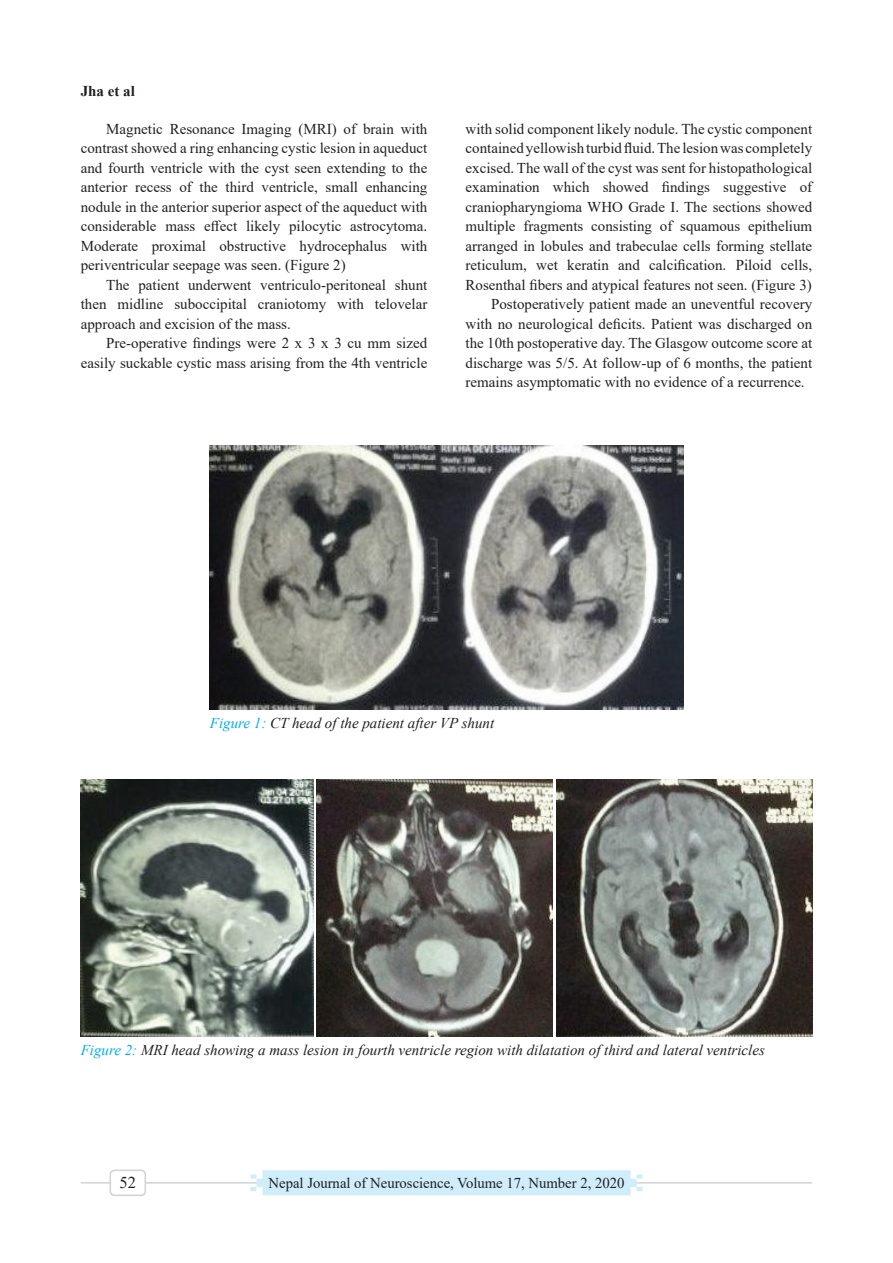
<style>
.page{position:relative;width:893px;height:1263px;background:#fff}
.page>*{position:absolute;margin:0;border:0;box-sizing:border-box;transform-origin:0 0}
.t1{font:16.5px "Times New Roman";color:#231f20}
.t2{font:15px/19.5px "Times New Roman";color:#231f20;text-align:justify}
.t3{font:italic 15px "Times New Roman";color:#231f20}
.t4{font:700 15px "Times New Roman";color:#231f20}
.s1{color:#00aeef}
</style>
<div class="page">
<hr style="left:81px;top:1182px;width:731px;height:1px;background:#d1d2d4">
<svg style="left:244px;top:1170px;width:404px;height:25px;background:#d2eefb"></svg>
<div style="left:110px;top:1170px;width:35px;height:25px;background:#fff;border-radius:4px"></div>
<div style="left:110px;top:1169px;width:36px;height:27px;border:2px solid #d1d2d4;border-radius:4px"></div>
<img style="left:210px;top:445px;width:473px;height:264px">
<img style="left:81px;top:779px;width:232px;height:257px">
<img style="left:317px;top:779px;width:235px;height:257px">
<img style="left:556px;top:779px;width:256px;height:257px">
<p class="t4" style="left:81px;top:80px;width:56px">Jha et al</p>
<p class="t2" style="left:81px;top:118px;width:348px;text-indent:26px">Magnetic Resonance Imaging (MRI) of brain with contrast showed a ring enhancing cystic lesion in aqueduct and fourth ventricle with the cyst seen extending to the anterior recess of the third ventricle, small enhancing nodule in the anterior superior aspect of the aqueduct with considerable mass effect likely pilocytic astrocytoma.<br>Moderate proximal obstructive hydrocephalus with periventricular seepage was seen. (Figure 2)</p>
<p class="t2" style="left:81px;top:274px;width:348px;text-indent:26px">The patient underwent ventriculo-peritoneal shunt then midline suboccipital craniotomy with telovelar approach and excision of the mass.</p>
<p class="t2" style="left:81px;top:333px;width:348px;text-align:right">Pre-operative findings were 2 x 3 x 3 cu mm sized easily suckable cystic mass arising from the 4th ventricle</p>
<p class="t2" style="left:466px;top:118px;width:348px">with solid component likely nodule. The cystic component</p>
<p class="t2" style="left:466px;top:138px;width:348px">contained yellowish turbid fluid. The lesion was completely</p>
<p class="t2" style="left:466px;top:157px;width:348px">excised. The wall of the cyst was sent for histopathological</p>
<p class="t2" style="left:466px;top:177px;width:348px">examination which showed findings suggestive of</p>
<p class="t2" style="left:466px;top:196px;width:348px">craniopharyngioma WHO Grade I. The sections showed</p>
<p class="t2" style="left:466px;top:216px;width:348px">multiple fragments consisting of squamous epithelium</p>
<p class="t2" style="left:466px;top:235px;width:348px">arranged in lobules and trabeculae cells forming stellate</p>
<p class="t2" style="left:466px;top:255px;width:348px">reticulum, wet keratin and calcification. Piloid cells,</p>
<p class="t2" style="left:466px;top:274px;width:348px">Rosenthal fibers and atypical features not seen. (Figure 3)</p>
<p class="t2" style="left:491px;top:294px;width:323px">Postoperatively patient made an uneventful recovery</p>
<p class="t2" style="left:466px;top:313px;width:348px">with no neurological deficits. Patient was discharged on</p>
<p class="t2" style="left:466px;top:333px;width:348px">the 10th postoperative day. The Glasgow outcome score at</p>
<p class="t2" style="left:466px;top:352px;width:348px">discharge was 5/5. At follow-up of 6 months, the patient</p>
<p class="t2" style="left:466px;top:372px;width:341px">remains asymptomatic with no evidence of a recurrence.</p>
<p class="t3" style="left:210px;top:713px;width:286px"><span class="s1">Figure 1:</span> CT head of the patient after VP shunt</p>
<p class="t3" style="left:81px;top:1040px;width:686px"><span class="s1">Figure 2:</span> MRI head showing a mass lesion in fourth ventricle region with dilatation of third and lateral ventricles</p>
<p class="t1" style="left:120px;top:1171px;width:18px">52</p>
<p class="t2" style="left:269px;top:1173px;width:357px">Nepal Journal of Neuroscience, Volume 17, Number 2, 2020</p>
</div>
